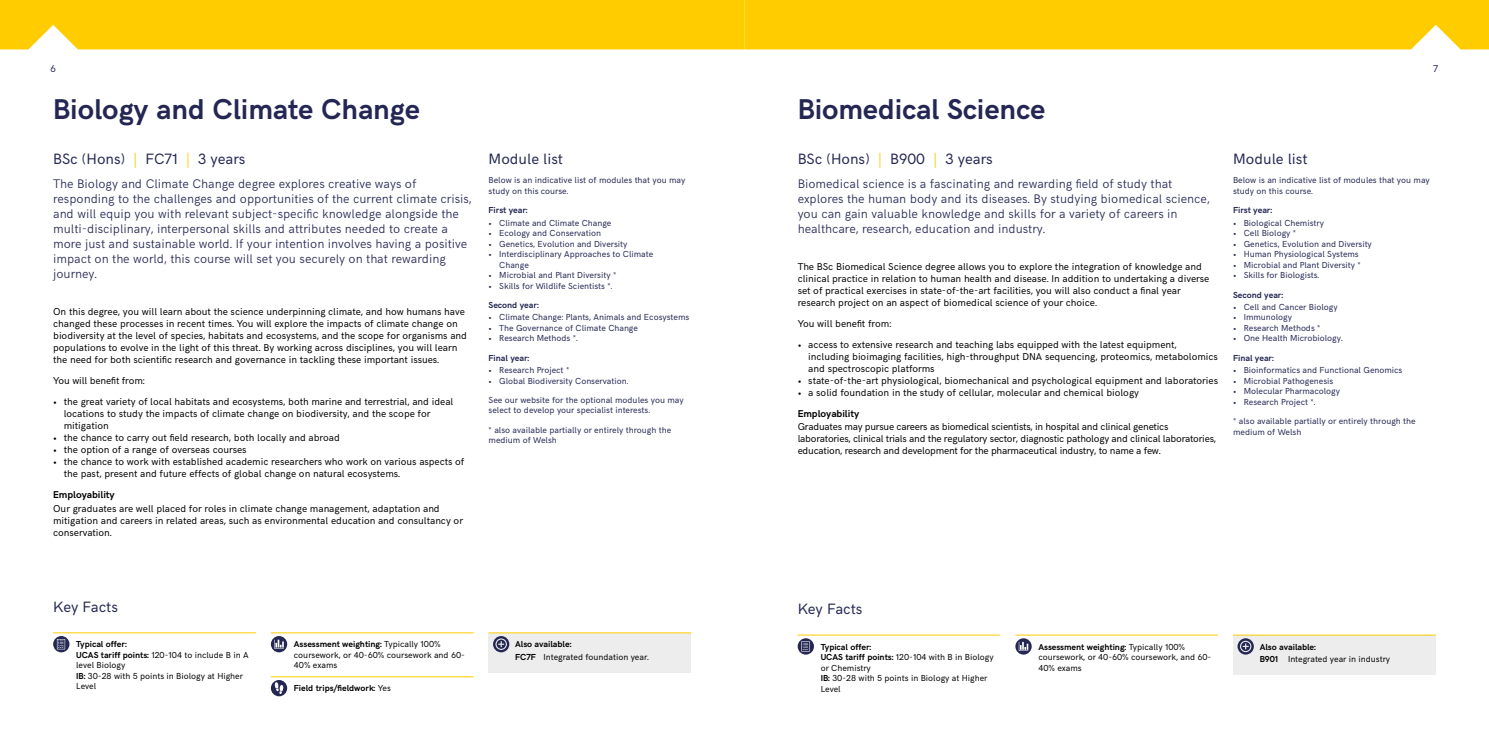
<style>
.page{position:relative;width:1489px;height:745px;background:#fff}
.page>*{position:absolute;margin:0;border:0;box-sizing:border-box;transform-origin:0 0}
.t1{font:700 28.75px "HK Grotesk";color:#242753}
.t2{font:15px "HK Grotesk";color:#242753}
.t3{font:300 12.5px/15px "HK Grotesk";color:#242753}
.t4{font:10px/12px "HK Grotesk";color:#000}
.t5{font:10px/12px "HK Grotesk";letter-spacing:-.02em;color:#000}
.t6{font:700 10px "HK Grotesk";color:#000}
.t7{font:10px "HK Grotesk";color:#242753}
.t8{font:8.75px/10.5px "HK Grotesk";color:#242753}
.t9{font:8.75px/10.5px "HK Grotesk";color:#000}
.t10{font:700 8.75px "HK Grotesk";color:#242753}
.t11{font:700 8.75px "HK Grotesk";color:#000}
.s1{color:#fc0}
.s2{font-weight:700}
.s3{font-weight:400}
</style>
<div class="page">
<hr style="left:53px;top:632px;width:203px;height:1px;background:#fc0">
<svg style="left:53px;top:636px;width:16px;height:16px"></svg>
<hr style="left:271px;top:632px;width:202px;height:1px;background:#fc0">
<hr style="left:271px;top:676px;width:202px;height:1px;background:#fc0">
<svg style="left:271px;top:636px;width:16px;height:16px"></svg>
<svg style="left:271px;top:680px;width:16px;height:15px"></svg>
<div style="left:488px;top:632px;width:203px;height:28px;background:#ededed"></div>
<hr style="left:488px;top:632px;width:203px;height:1px;background:#fc0">
<div style="left:488px;top:644px;width:203px;height:28px;background:#ededed"></div>
<svg style="left:493px;top:636px;width:16px;height:16px"></svg>
<hr style="left:797px;top:634px;width:203px;height:1px;background:#fc0">
<svg style="left:797px;top:638px;width:17px;height:16px"></svg>
<hr style="left:1015px;top:634px;width:202px;height:1px;background:#fc0">
<svg style="left:1015px;top:638px;width:16px;height:16px"></svg>
<div style="left:1232px;top:634px;width:203px;height:28px;background:#ededed"></div>
<hr style="left:1232px;top:634px;width:203px;height:1px;background:#fc0">
<div style="left:1232px;top:647px;width:203px;height:27px;background:#ededed"></div>
<svg style="left:1237px;top:638px;width:16px;height:16px"></svg>
<div style="left:0;top:0;width:1488px;height:49px;background:#fc0"></div>
<p class="t7" style="left:50px;top:61px;width:7px">6</p>
<p class="t7" style="left:1433px;top:61px;width:6px">7</p>
<h1 class="t1" style="left:53px;top:88px;width:368px">Biology and Climate Change</h1>
<h2 class="t2" style="left:53px;top:147px;width:194px">BSc (Hons) <span class="s1">|</span> FC71 <span class="s1">|</span> 3 years</h2>
<p class="t3" style="left:53px;top:175px;width:420px">The Biology and Climate Change degree explores creative ways of responding to the challenges and opportunities of the current climate crisis, and will equip you with relevant subject-specific knowledge alongside the multi-disciplinary, interpersonal skills and attributes needed to create a more just and sustainable world. If your intention involves having a positive impact on the world, this course will set you securely on that rewarding journey.</p>
<p class="t4" style="left:53px;top:304px;width:415px">On this degree, you will learn about the science underpinning climate, and how humans have changed these processes in recent times. You will explore the impacts of climate change on biodiversity at the level of species, habitats and ecosystems, and the scope for organisms and populations to evolve in the light of this threat. By working across disciplines, you will learn the need for both scientific research and governance in tackling these important issues.</p>
<p class="t4" style="left:53px;top:373px;width:93px">You will benefit from:</p>
<p class="t4" style="left:64px;top:394px;width:391px;text-indent:-11px">• the great variety of local habitats and ecosystems, both marine and terrestrial, and ideal locations to study the impacts of climate change on biodiversity, and the scope for mitigation</p>
<p class="t4" style="left:53px;top:430px;width:288px">• the chance to carry out field research, both locally and abroad</p>
<p class="t4" style="left:53px;top:442px;width:195px">• the option of a range of overseas courses</p>
<p class="t4" style="left:64px;top:454px;width:402px;text-indent:-11px">• the chance to work with established academic researchers who work on various aspects of the past, present and future effects of global change on natural ecosystems.</p>
<p class="t6" style="left:53px;top:486px;width:63px">Employability</p>
<p class="t4" style="left:53px;top:501px;width:411px">Our graduates are well placed for roles in climate change management, adaptation and mitigation and careers in related areas, such as environmental education and consultancy or conservation.</p>
<h2 class="t2" style="left:488px;top:147px;width:76px">Module list</h2>
<p class="t8" style="left:488px;top:174px;width:198px">Below is an indicative list of modules that you may study on this course.</p>
<p class="t10" style="left:488px;top:204px;width:41px">First year:</p>
<p class="t8" style="left:488px;top:216px;width:124px">• Climate and Climate Change</p>
<p class="t8" style="left:488px;top:227px;width:114px">• Ecology and Conservation</p>
<p class="t8" style="left:488px;top:237px;width:140px">• Genetics, Evolution and Diversity</p>
<p class="t8" style="left:499px;top:248px;width:155px;text-indent:-11px">• Interdisciplinary Approaches to Climate<br>Change</p>
<p class="t8" style="left:488px;top:269px;width:129px">• Microbial and Plant Diversity *</p>
<p class="t8" style="left:488px;top:279px;width:125px">• Skills for Wildlife Scientists *.</p>
<p class="t10" style="left:488px;top:298px;width:52px">Second year:</p>
<p class="t8" style="left:488px;top:311px;width:202px">• Climate Change: Plants, Animals and Ecosystems</p>
<p class="t8" style="left:488px;top:322px;width:151px">• The Governance of Climate Change</p>
<p class="t8" style="left:488px;top:332px;width:91px">• Research Methods *.</p>
<p class="t10" style="left:488px;top:351px;width:42px">Final year:</p>
<p class="t8" style="left:488px;top:364px;width:82px">• Research Project *</p>
<p class="t8" style="left:488px;top:374px;width:141px">• Global Biodiversity Conservation.</p>
<p class="t8" style="left:488px;top:394px;width:197px">See our website for the optional modules you may select to develop your specialist interests.</p>
<p class="t8" style="left:488px;top:423px;width:184px">* also available partially or entirely through the medium of Welsh</p>
<h2 class="t2" style="left:53px;top:595px;width:66px">Key Facts</h2>
<p class="t9" style="left:76px;top:638px;width:174px"><span class="s2">Typical offer:<br>UCAS tariff points:</span> 120-104 to include B in A level Biology<br><span class="s2">IB:</span> 30-28 with 5 points in Biology at Higher<br>Level</p>
<p class="t9" style="left:294px;top:638px;width:172px"><span class="s2">Assessment weighting:</span> Typically 100% coursework, or 40-60% coursework and 60-<br>40% exams</p>
<p class="t11" style="left:294px;top:681px;width:98px">Field trips/fieldwork: <span class="s3">Yes</span></p>
<p class="t9" style="left:515px;top:637px;width:135px;line-height:12.2px"><span class="s2">Also available:<br>FC7F</span> Integrated foundation year.</p>
<h1 class="t1" style="left:797px;top:88px;width:249px">Biomedical Science</h1>
<h2 class="t2" style="left:797px;top:147px;width:196px">BSc (Hons) <span class="s1">|</span> B900 <span class="s1">|</span> 3 years</h2>
<p class="t3" style="left:797px;top:175px;width:413px">Biomedical science is a fascinating and rewarding field of study that explores the human body and its diseases. By studying biomedical science, you can gain valuable knowledge and skills for a variety of careers in healthcare, research, education and industry.</p>
<p class="t4" style="left:797px;top:259px;width:413px">The BSc Biomedical Science degree allows you to explore the integration of knowledge and clinical practice in relation to human health and disease. In addition to undertaking a diverse set of practical exercises in state-of-the-art facilities, you will also conduct a final year research project on an aspect of biomedical science of your choice.</p>
<p class="t4" style="left:797px;top:316px;width:95px">You will benefit from:</p>
<p class="t4" style="left:808px;top:337px;width:411px;text-indent:-11px">• access to extensive research and teaching labs equipped with the latest equipment, including bioimaging facilities, high-throughput DNA sequencing, proteomics, metabolomics and spectroscopic platforms</p>
<p class="t4" style="left:797px;top:373px;width:422px">• state-of-the-art physiological, biomechanical and psychological equipment and laboratories</p>
<p class="t4" style="left:797px;top:385px;width:343px">• a solid foundation in the study of cellular, molecular and chemical biology</p>
<p class="t6" style="left:797px;top:405px;width:63px">Employability</p>
<p class="t5" style="left:797px;top:420px;width:420px">Graduates may pursue careers as biomedical scientists, in hospital and clinical genetics laboratories, clinical trials and the regulatory sector, diagnostic pathology and clinical laboratories, education, research and development for the pharmaceutical industry, to name a few.</p>
<h2 class="t2" style="left:1232px;top:147px;width:76px">Module list</h2>
<p class="t8" style="left:1232px;top:174px;width:198px">Below is an indicative list of modules that you may study on this course.</p>
<p class="t10" style="left:1232px;top:204px;width:41px">First year:</p>
<p class="t8" style="left:1232px;top:216px;width:92px">• Biological Chemistry</p>
<p class="t8" style="left:1232px;top:227px;width:65px">• Cell Biology *</p>
<p class="t8" style="left:1232px;top:237px;width:140px">• Genetics, Evolution and Diversity</p>
<p class="t8" style="left:1232px;top:248px;width:127px">• Human Physiological Systems</p>
<p class="t8" style="left:1232px;top:258px;width:129px">• Microbial and Plant Diversity *</p>
<p class="t8" style="left:1232px;top:269px;width:88px">• Skills for Biologists.</p>
<p class="t10" style="left:1232px;top:288px;width:52px">Second year:</p>
<p class="t8" style="left:1232px;top:301px;width:106px">• Cell and Cancer Biology</p>
<p class="t8" style="left:1232px;top:311px;width:60px">• Immunology</p>
<p class="t8" style="left:1232px;top:322px;width:89px">• Research Methods *</p>
<p class="t8" style="left:1232px;top:332px;width:111px">• One Health Microbiology.</p>
<p class="t10" style="left:1232px;top:351px;width:42px">Final year:</p>
<p class="t8" style="left:1232px;top:364px;width:171px">• Bioinformatics and Functional Genomics</p>
<p class="t8" style="left:1232px;top:374px;width:102px">• Microbial Pathogenesis</p>
<p class="t8" style="left:1232px;top:385px;width:108px">• Molecular Pharmacology</p>
<p class="t8" style="left:1232px;top:395px;width:84px">• Research Project *.</p>
<p class="t8" style="left:1232px;top:415px;width:184px">* also available partially or entirely through the medium of Welsh</p>
<h2 class="t2" style="left:797px;top:597px;width:66px">Key Facts</h2>
<p class="t9" style="left:820px;top:640px;width:174px"><span class="s2">Typical offer:<br>UCAS tariff points:</span> 120-104 with B in Biology or Chemistry<br><span class="s2">IB:</span> 30-28 with 5 points in Biology at Higher<br>Level</p>
<p class="t9" style="left:1038px;top:640px;width:174px"><span class="s2">Assessment weighting:</span> Typically 100% coursework, or 40-60% coursework, and 60-<br>40% exams</p>
<p class="t9" style="left:1259px;top:639px;width:132px;line-height:12.2px"><span class="s2">Also available:<br>B901</span> Integrated year in industry</p>
</div>
